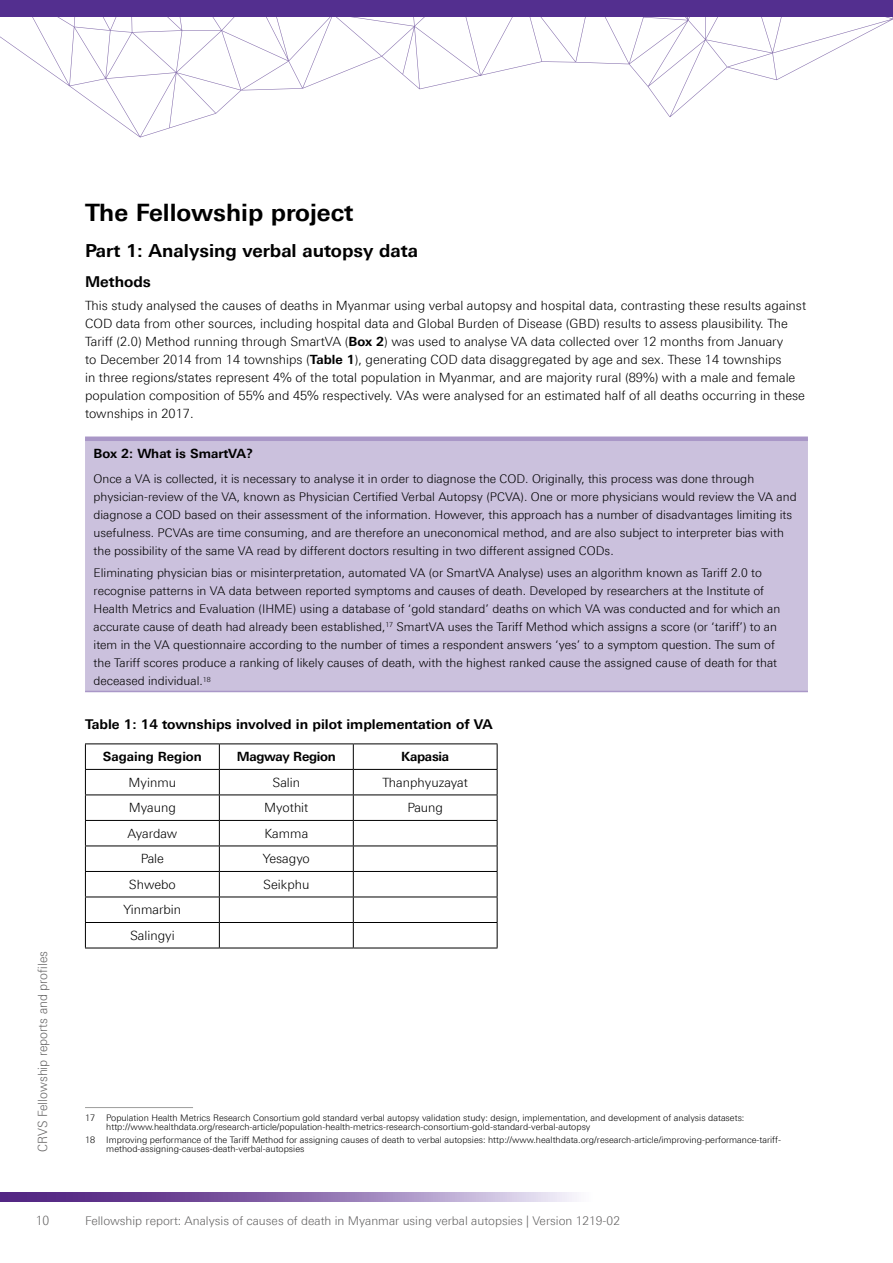
<style>
.page{position:relative;width:893px;height:1263px;background:#fff}
.page>*{position:absolute;margin:0;border:0;box-sizing:border-box;transform-origin:0 0}
.t1{font:700 24px "Linotype Univers 630";color:#000}
.t2{font:700 18px "Linotype Univers 630";color:#000}
.t3{font:700 15px "Linotype Univers 630";color:#000}
.t4{font:700 13.5px "Linotype Univers 630";color:#000}
.t5{font:300 12.75px/18px "Linotype Univers 330";color:#000}
.t6{font:300 12.75px "Linotype Univers 330";color:#646363;scale:.95 1}
.t7{font:700 12.75px "Linotype Univers 630";color:#000}
.t8{font:700 12.75px "Linotype Univers 630";letter-spacing:-.02em;color:#000}
.t9{font:300 12px/18px "Linotype Univers 330";color:#000}
.t10{font:300 12px "Linotype Univers 330";color:#646363}
.t11{font:300 9px/9px "Linotype Univers 330";color:#000}
.s1{font-family:"Linotype Univers 630";font-weight:700}
</style>
<div class="page">
<svg style="left:0;top:17px;width:893px;height:120px"></svg>
<svg style="left:0;top:1193px;width:577px;height:8px;background:#9173b1"></svg>
<div style="left:0;top:0;width:893px;height:17px;background:#532f8f"></div>
<div style="left:85px;top:441px;width:723px;height:250px;background:#cbc1dd"></div>
<div style="left:85px;top:436px;width:723px;height:5px;background:#a997c7"></div>
<hr style="left:85px;top:691px;width:723px;height:1px;background:#a997c7">
<hr style="left:85px;top:743px;width:134px;height:1px;background:#000">
<hr style="left:219px;top:743px;width:134px;height:1px;background:#000">
<hr style="left:353px;top:743px;width:144px;height:1px;background:#000">
<hr style="left:85px;top:769px;width:134px;height:1px;background:#000">
<hr style="left:219px;top:769px;width:134px;height:1px;background:#000">
<hr style="left:353px;top:769px;width:144px;height:1px;background:#000">
<hr style="left:85px;top:794px;width:134px;height:1px;background:#000">
<hr style="left:219px;top:794px;width:134px;height:1px;background:#000">
<hr style="left:353px;top:794px;width:144px;height:1px;background:#000">
<hr style="left:85px;top:820px;width:134px;height:1px;background:#000">
<hr style="left:219px;top:820px;width:134px;height:1px;background:#000">
<hr style="left:353px;top:820px;width:144px;height:1px;background:#000">
<hr style="left:85px;top:845px;width:134px;height:1px;background:#000">
<hr style="left:219px;top:845px;width:134px;height:1px;background:#000">
<hr style="left:353px;top:845px;width:144px;height:1px;background:#000">
<hr style="left:85px;top:871px;width:134px;height:1px;background:#000">
<hr style="left:219px;top:871px;width:134px;height:1px;background:#000">
<hr style="left:353px;top:871px;width:144px;height:1px;background:#000">
<hr style="left:85px;top:896px;width:134px;height:1px;background:#000">
<hr style="left:219px;top:896px;width:134px;height:1px;background:#000">
<hr style="left:353px;top:896px;width:144px;height:1px;background:#000">
<hr style="left:85px;top:922px;width:134px;height:1px;background:#000">
<svg style="left:85px;top:744px;width:1px;height:204px"></svg>
<hr style="left:219px;top:922px;width:134px;height:1px;background:#000">
<svg style="left:219px;top:744px;width:1px;height:204px"></svg>
<hr style="left:353px;top:922px;width:144px;height:1px;background:#000">
<svg style="left:353px;top:744px;width:1px;height:204px"></svg>
<svg style="left:497px;top:744px;width:1px;height:204px"></svg>
<hr style="left:85px;top:948px;width:134px;height:1px;background:#000">
<hr style="left:219px;top:948px;width:134px;height:1px;background:#000">
<hr style="left:353px;top:948px;width:144px;height:1px;background:#000">
<hr style="left:85px;top:1107px;width:108px;height:1px;background:#9d9d9c">
<p class="t6" style="left:35px;top:1152px;width:213px;rotate:-90deg">CRVS Fellowship reports and profiles</p>
<h1 class="t1" style="left:85px;top:199px;width:270px">The Fellowship project</h1>
<h2 class="t2" style="left:85px;top:239px;width:334px">Part 1: Analysing verbal autopsy data</h2>
<p class="t3" style="left:85px;top:273px;width:67px">Methods</p>
<p class="t5" style="left:85px;top:296px;width:723px">This study analysed the causes of deaths in Myanmar using verbal autopsy and hospital data, contrasting these results against COD data from other sources, including hospital data and Global Burden of Disease (GBD) results to assess plausibility. The Tariff (2.0) Method running through SmartVA (<span class="s1">Box 2</span>) was used to analyse VA data collected over 12 months from January<br>to December 2014 from 14 townships (<span class="s1">Table 1</span>), generating COD data disaggregated by age and sex. These 14 townships<br>in three regions/states represent 4% of the total population in Myanmar, and are majority rural (89%) with a male and female population composition of 55% and 45% respectively. VAs were analysed for an estimated half of all deaths occurring in these townships in 2017.</p>
<p class="t7" style="left:94px;top:446px;width:161px">Box 2: What is SmartVA?</p>
<p class="t9" style="left:94px;top:470px;width:705px">Once a VA is collected, it is necessary to analyse it in order to diagnose the COD. Originally, this process was done through physician-review of the VA, known as Physician Certified Verbal Autopsy (PCVA). One or more physicians would review the VA and diagnose a COD based on their assessment of the information. However, this approach has a number of disadvantages limiting its usefulness. PCVAs are time consuming, and are therefore an uneconomical method, and are also subject to interpreter bias with the possibility of the same VA read by different doctors resulting in two different assigned CODs.</p>
<p class="t9" style="left:94px;top:564px;width:688px">Eliminating physician bias or misinterpretation, automated VA (or SmartVA Analyse) uses an algorithm known as Tariff 2.0 to recognise patterns in VA data between reported symptoms and causes of death. Developed by researchers at the Institute of Health Metrics and Evaluation (IHME) using a database of ‘gold standard’ deaths on which VA was conducted and for which an accurate cause of death had already been established,<sup>17</sup> SmartVA uses the Tariff Method which assigns a score (or ‘tariff’) to an item in the VA questionnaire according to the number of times a respondent answers ‘yes’ to a symptom question. The sum of the Tariff scores produce a ranking of likely causes of death, with the highest ranked cause the assigned cause of death for that deceased individual.<sup>18</sup></p>
<p class="t4" style="left:85px;top:716px;width:409px">Table 1: 14 townships involved in pilot implementation of VA</p>
<p class="t7" style="left:103px;top:749px;width:100px">Sagaing Region</p>
<p class="t8" style="left:237px;top:749px;width:101px">Magway Region</p>
<p class="t8" style="left:401px;top:749px;width:50px">Kapasia</p>
<p class="t5" style="left:129px;top:773px;width:49px">Myinmu</p>
<p class="t5" style="left:272px;top:773px;width:29px">Salin</p>
<p class="t5" style="left:383px;top:773px;width:87px">Thanphyuzayat</p>
<p class="t5" style="left:129px;top:799px;width:49px">Myaung</p>
<p class="t5" style="left:264px;top:799px;width:46px">Myothit</p>
<p class="t5" style="left:407px;top:799px;width:37px">Paung</p>
<p class="t5" style="left:127px;top:824px;width:52px">Ayardaw</p>
<p class="t5" style="left:264px;top:824px;width:45px">Kamma</p>
<p class="t5" style="left:141px;top:850px;width:25px">Pale</p>
<p class="t5" style="left:263px;top:850px;width:49px">Yesagyo</p>
<p class="t5" style="left:129px;top:875px;width:48px">Shwebo</p>
<p class="t5" style="left:263px;top:875px;width:48px">Seikphu</p>
<p class="t5" style="left:124px;top:897px;width:59px;line-height:25.5px;text-align:center">Yinmarbin<br>Salingyi</p>
<p class="t11" style="left:106px;top:1113px;width:640px;text-indent:-21px">17 Population Health Metrics Research Consortium gold standard verbal autopsy validation study: design, implementation, and development of analysis datasets: http://www.healthdata.org/research-article/population-health-metrics-research-consortium-gold-standard-verbal-autopsy</p>
<p class="t11" style="left:106px;top:1135px;width:676px;text-indent:-21px">18 Improving performance of the Tariff Method for assigning causes of death to verbal autopsies: http://www.healthdata.org/research-article/improving-performance-tariff&shy;method-assigning-causes-death-verbal-autopsies</p>
<p class="t6" style="left:36px;top:1213px;width:16px">10</p>
<p class="t10" style="left:85px;top:1213px;width:536px">Fellowship report: Analysis of causes of death in Myanmar using verbal autopsies | Version 1219-02</p>
</div>
